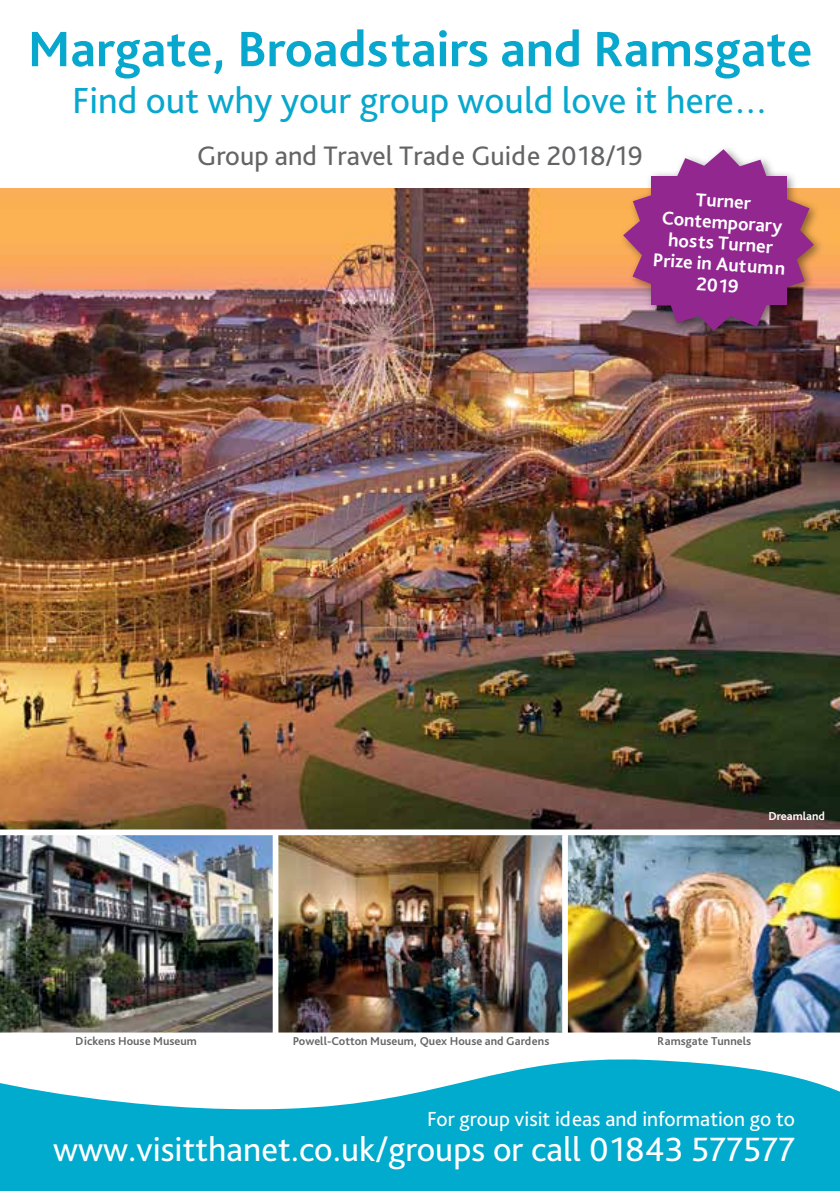
<style>
.page{position:relative;width:840px;height:1191px;background:#fff}
.page>*{position:absolute;margin:0;border:0;box-sizing:border-box;transform-origin:0 0}
.t1{font:700 52px "Bliss Pro";color:#08a7ce}
.t2{font:38px "Bliss Pro";color:#08a7ce}
.t3{font:35.2px "Bliss Pro";color:#fff}
.t4{font:28px "Bliss Pro";color:#636466}
.t5{font:21.4px "Bliss Pro";color:#fff}
.t6{font:700 19.4px/21px "Bliss Pro";color:#fff;text-align:center}
.t7{font:700 12px "Bliss Pro";color:#000}
.t8{font:700 12px "Bliss Pro";color:#fff}
</style>
<div class="page">
<div style="left:0;top:1049px;width:839px;height:142px;background:#00abcd"></div>
<svg style="left:0;top:1049px;width:839px;height:61px;fill:#fff"></svg>
<img style="left:567px;top:835px;width:272px;height:197px">
<img style="left:0;top:835px;width:562px;height:197px">
<img style="left:0;top:189px;width:839px;height:640px">
<div style="left:272px;top:834px;width:6px;height:215px;background:#fff"></div>
<div style="left:618px;top:144px;width:206px;height:198px;background:#000;opacity:.45"></div>
<svg style="left:622px;top:149px;width:191px;height:182px;background:#a25192"></svg>
<h1 class="t1" style="left:28px;top:17px;width:785px">Margate, Broadstairs and Ramsgate</h1>
<h2 class="t2" style="left:72px;top:77px;width:697px">Find out why your group would love it here…</h2>
<h3 class="t4" style="left:197px;top:138px;width:447px">Group and Travel Trade Guide 2018/19</h3>
<h3 class="t6" style="left:657px;top:185px;width:134px;rotate:4deg">Turner<br>Contemporary hosts Turner<br>Prize in Autumn<br>2019</h3>
<p class="t8" style="left:768px;top:808px;width:58px">Dreamland</p>
<p class="t7" style="left:76px;top:1033px;width:122px">Dickens House Museum</p>
<p class="t7" style="left:292px;top:1033px;width:258px">Powell-Cotton Museum, Quex House and Gardens</p>
<p class="t7" style="left:657px;top:1033px;width:95px">Ramsgate Tunnels</p>
<h3 class="t5" style="left:427px;top:1105px;width:369px">For group visit ideas and information go to</h3>
<h3 class="t3" style="left:53px;top:1127px;width:743px">www.visitthanet.co.uk/groups or call 01843 577577</h3>
</div>
